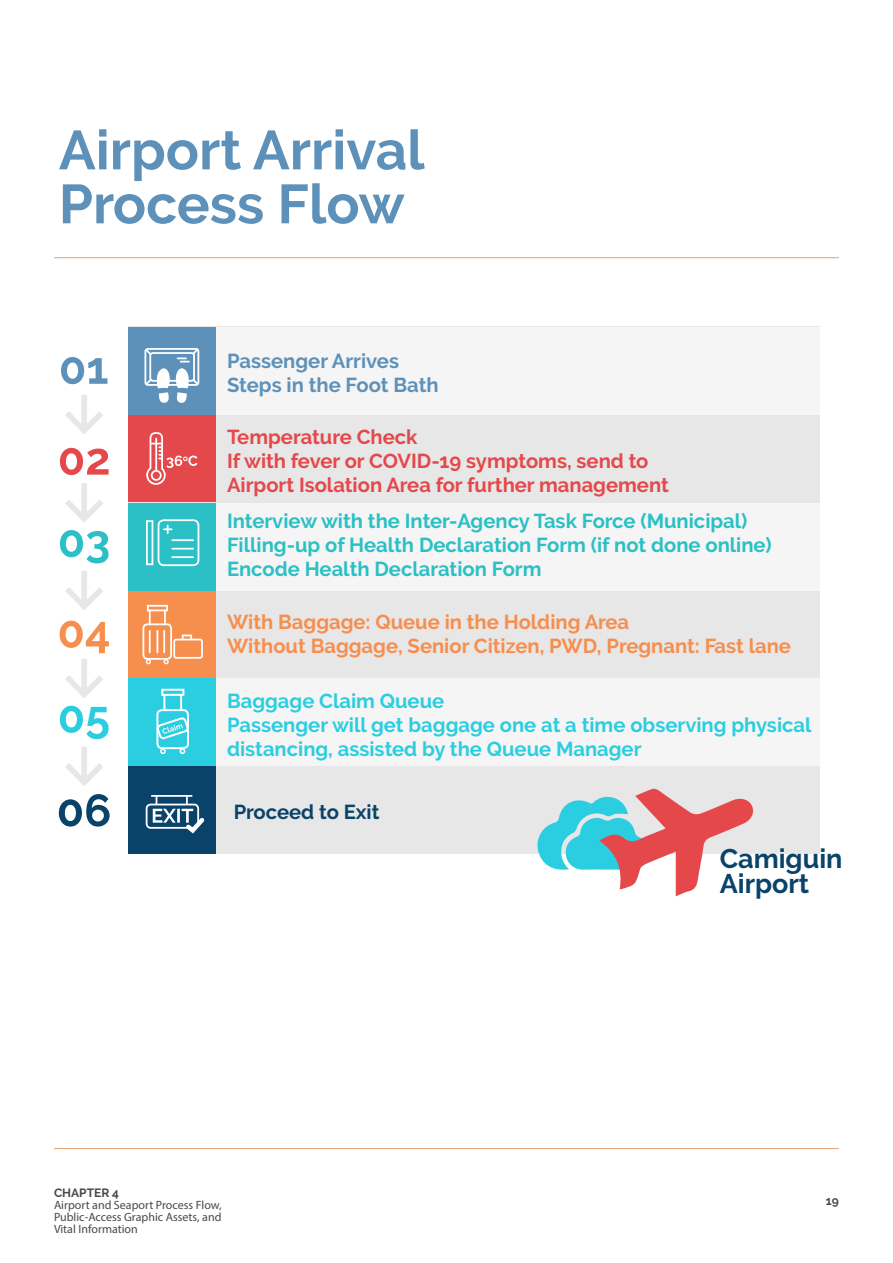
<style>
.page{position:relative;width:893px;height:1263px;background:#fff}
.page>*{position:absolute;margin:0;border:0;box-sizing:border-box;transform-origin:0 0}
.t1{font:700 54.9px/54px "Raleway";color:#5d91b9}
.t2{font:700 27px/25.5px "Raleway";color:#0a436a}
.t3{font:700 20.25px/24.2px "Raleway";color:#2ac0c5}
.t4{font:700 20.25px/24.2px "Raleway";color:#2acee0}
.t5{font:700 20.25px/24.2px "Raleway";color:#e5484a}
.t6{font:700 20.25px/24.2px "Raleway";color:#f68e4e}
.t7{font:700 20.25px/24.2px "Raleway";color:#5d91b9}
.t8{font:700 20.25px "Raleway";color:#0a436a}
.t9{font:12px/12px "Myriad Pro";color:#494949;text-align:justify}
.t10{font:700 12px "Raleway";color:#494949}
</style>
<div class="page">
<div style="left:128px;top:327px;width:692px;height:527px;background:#e7e7e7"></div>
<hr style="left:54px;top:1148px;width:785px;height:1px;background:#e5a071">
<hr style="left:54px;top:257px;width:785px;height:1px;background:#e5a071">
<div style="left:207px;top:678px;width:613px;height:88px;background:#f5f5f5"></div>
<div style="left:207px;top:503px;width:613px;height:88px;background:#f5f5f5"></div>
<div style="left:207px;top:327px;width:613px;height:87px;background:#f5f5f5"></div>
<div style="left:128px;top:414px;width:88px;height:88px;background:#e5484a"></div>
<div style="left:128px;top:503px;width:88px;height:88px;background:#2ac0c5"></div>
<div style="left:128px;top:591px;width:88px;height:87px;background:#f68e4e"></div>
<div style="left:128px;top:678px;width:88px;height:88px;background:#2acee0"></div>
<svg style="left:146px;top:432px;width:52px;height:53px"></svg>
<div style="left:128px;top:766px;width:88px;height:88px;background:#0a436a"></div>
<div style="left:146px;top:804px;width:53px;height:25px;border:2px solid #fff;border-radius:4px"></div>
<hr style="left:152px;top:795px;width:40px;height:2px;background:#fff">
<svg style="left:153px;top:796px;width:52px;height:38px"></svg>
<div style="left:128px;top:327px;width:88px;height:87px;background:#5d91b9"></div>
<svg style="left:61px;top:357px;width:46px;height:27px"></svg>
<svg style="left:60px;top:448px;width:49px;height:27px"></svg>
<div style="left:81px;top:395px;width:6px;height:32px;background:#e7e7e7"></div>
<svg style="left:65px;top:411px;width:38px;height:23px"></svg>
<div style="left:81px;top:483px;width:6px;height:33px;background:#e7e7e7"></div>
<svg style="left:59px;top:500px;width:50px;height:63px"></svg>
<div style="left:81px;top:571px;width:6px;height:32px;background:#e7e7e7"></div>
<svg style="left:59px;top:587px;width:50px;height:66px"></svg>
<div style="left:81px;top:659px;width:6px;height:32px;background:#e7e7e7"></div>
<svg style="left:59px;top:675px;width:50px;height:64px"></svg>
<div style="left:81px;top:747px;width:6px;height:32px;background:#e7e7e7"></div>
<svg style="left:59px;top:763px;width:51px;height:63px"></svg>
<svg style="left:537px;top:788px;width:216px;height:108px"></svg>
<div style="left:156px;top:709px;width:33px;height:40px;border:2px solid #fff;border-radius:4px"></div>
<svg style="left:161px;top:688px;width:24px;height:21px"></svg>
<svg style="left:157px;top:717px;width:31px;height:37px"></svg>
<div style="left:142px;top:623px;width:30px;height:37px;border:2px solid #fff;border-radius:4px"></div>
<svg style="left:146px;top:604px;width:22px;height:19px"></svg>
<hr style="left:149px;top:631px;width:2px;height:21px;background:#fff">
<svg style="left:157px;top:631px;width:1px;height:21px"></svg>
<hr style="left:163px;top:631px;width:2px;height:21px;background:#fff">
<svg style="left:146px;top:659px;width:5px;height:5px"></svg>
<svg style="left:164px;top:659px;width:5px;height:5px"></svg>
<div style="left:173px;top:639px;width:30px;height:20px;border:2px solid #fff;border-radius:2px"></div>
<svg style="left:182px;top:635px;width:10px;height:4px"></svg>
<div style="left:158px;top:519px;width:41px;height:47px;border:2px solid #fff;border-radius:5px"></div>
<hr style="left:172px;top:539px;width:21px;height:2px;background:#fff">
<hr style="left:172px;top:548px;width:21px;height:2px;background:#fff">
<hr style="left:172px;top:556px;width:21px;height:2px;background:#fff">
<svg style="left:146px;top:520px;width:8px;height:46px"></svg>
<svg style="left:164px;top:525px;width:8px;height:8px"></svg>
<div style="left:144px;top:348px;width:55px;height:38px;border:2px solid #fff;border-radius:3px"></div>
<div style="left:149px;top:352px;width:46px;height:30px;border:2px solid #fff;border-radius:3px"></div>
<svg style="left:144px;top:348px;width:9px;height:8px"></svg>
<svg style="left:178px;top:348px;width:22px;height:14px"></svg>
<svg style="left:176px;top:368px;width:24px;height:35px"></svg>
<svg style="left:144px;top:368px;width:26px;height:35px"></svg>
<h1 class="t1" style="left:59px;top:123px;width:367px">Airport Arrival<br>Process Flow</h1>
<p class="t7" style="left:227px;top:349px;width:213px">Passenger Arrives<br>Steps in the Foot Bath</p>
<p class="t5" style="left:227px;top:425px;width:443px">Temperature Check<br>If with fever or COVID-19 symptoms, send to<br>Airport Isolation Area for further management</p>
<p class="t3" style="left:227px;top:509px;width:546px">Interview with the Inter-Agency Task Force (Municipal)<br>Filling-up of Health Declaration Form (if not done online)<br>Encode Health Declaration Form</p>
<p class="t6" style="left:227px;top:610px;width:565px">With Baggage: Queue in the Holding Area<br>Without Baggage, Senior Citizen, PWD, Pregnant: Fast lane</p>
<p class="t4" style="left:227px;top:689px;width:586px">Baggage Claim Queue<br>Passenger will get baggage one at a time observing physical distancing, assisted by the Queue Manager</p>
<p class="t8" style="left:234px;top:800px;width:147px">Proceed to Exit</p>
<p class="t10" style="left:54px;top:1186px;width:67px">CHAPTER 4</p>
<p class="t9" style="left:54px;top:1199px;width:169px">Airport and Seaport Process Flow, Public-Access Graphic Assets, and Vital Information</p>
<h2 class="t2" style="left:720px;top:846px;width:124px">Camiguin<br>Airport</h2>
<p class="t10" style="left:826px;top:1194px;width:14px">19</p>
</div>
